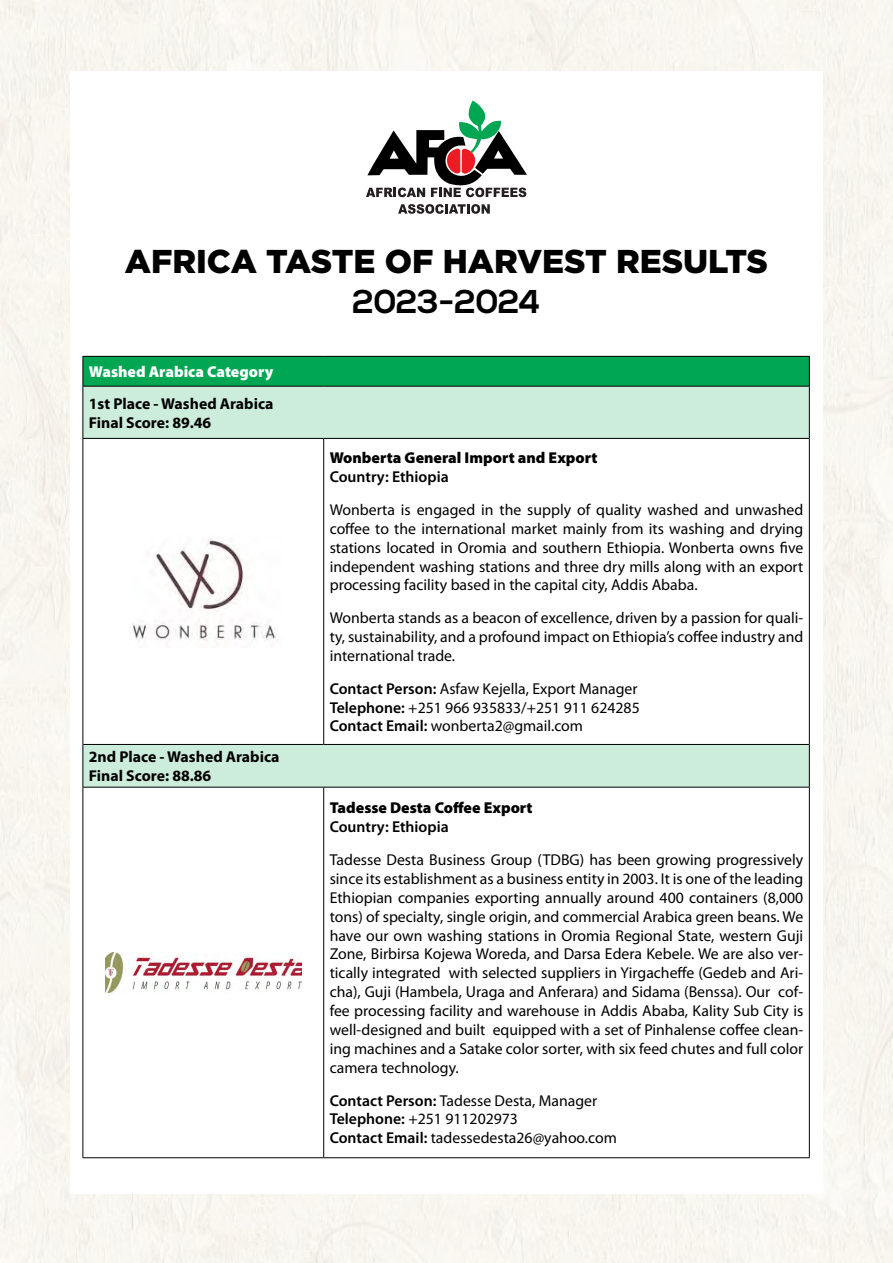
<style>
.page{position:relative;width:893px;height:1263px;background:#f8f6ef}
.page>*{position:absolute;margin:0;border:0;box-sizing:border-box;transform-origin:0 0}
.t1{font:900 33px "Gotham";color:#000}
.t2{font:700 33px "Nexa";letter-spacing:-.015em;color:#000}
.t3{font:15.75px/18.9px "Myriad Pro";color:#000;text-align:justify}
.t4{font:700 15.75px/18.9px "Myriad Pro";color:#000}
.t5{font:900 15.75px "Myriad Pro";color:#000}
.t6{font:600 15.75px "Myriad Pro";color:#000}
.t7{font:900 15.75px "Myriad Pro";color:#fff}
.s1{font-weight:600}
</style>
<div class="page">
<div style="left:70px;top:71px;width:753px;height:1123px;background:#fff"></div>
<svg style="left:366px;top:100px;width:161px;height:97px"></svg>
<svg style="left:398px;top:204px;width:92px;height:10px"></svg>
<div style="left:83px;top:356px;width:726px;height:30px;background:#00a652"></div>
<div style="left:83px;top:387px;width:726px;height:51px;background:#cceddc"></div>
<svg style="left:83px;top:439px;width:726px;height:718px"></svg>
<hr style="left:82px;top:356px;width:242px;height:1px;background:#000">
<hr style="left:324px;top:356px;width:486px;height:1px;background:#000">
<svg style="left:82px;top:357px;width:1px;height:29px"></svg>
<svg style="left:809px;top:357px;width:1px;height:29px"></svg>
<hr style="left:82px;top:386px;width:1px;height:52px;background:#000">
<hr style="left:83px;top:386px;width:241px;height:1px;background:#000">
<hr style="left:324px;top:386px;width:485px;height:1px;background:#000">
<hr style="left:809px;top:386px;width:1px;height:52px;background:#000">
<hr style="left:82px;top:744px;width:1px;height:43px;background:#000">
<hr style="left:809px;top:744px;width:1px;height:43px;background:#000">
<hr style="left:82px;top:439px;width:1px;height:305px;background:#000">
<hr style="left:82px;top:438px;width:242px;height:1px;background:#000">
<hr style="left:324px;top:438px;width:486px;height:1px;background:#000">
<hr style="left:323px;top:439px;width:1px;height:305px;background:#000">
<hr style="left:809px;top:439px;width:1px;height:305px;background:#000">
<hr style="left:83px;top:744px;width:241px;height:1px;background:#000">
<hr style="left:324px;top:744px;width:485px;height:1px;background:#000">
<hr style="left:82px;top:787px;width:1px;height:370px;background:#000">
<hr style="left:82px;top:787px;width:242px;height:1px;background:#000">
<hr style="left:324px;top:787px;width:486px;height:1px;background:#000">
<hr style="left:323px;top:787px;width:1px;height:370px;background:#000">
<hr style="left:809px;top:787px;width:1px;height:370px;background:#000">
<hr style="left:82px;top:1157px;width:242px;height:1px;background:#000">
<hr style="left:324px;top:1157px;width:486px;height:1px;background:#000">
<img style="left:124px;top:535px;width:158px;height:112px">
<img style="left:105px;top:953px;width:197px;height:39px">
<h1 class="t1" style="left:125px;top:243px;width:645px">AFRICA TASTE OF HARVEST RESULTS</h1>
<h1 class="t2" style="left:352px;top:282px;width:190px">2023-2024</h1>
<p class="t7" style="left:89px;top:361px;width:186px">Washed Arabica Category</p>
<p class="t4" style="left:89px;top:393px;width:186px">1st Place - Washed Arabica<br>Final Score: 89.46</p>
<p class="t4" style="left:89px;top:747px;width:192px">2nd Place - Washed Arabica<br>Final Score: 88.86</p>
<p class="t5" style="left:330px;top:447px;width:269px">Wonberta General Import and Export</p>
<p class="t6" style="left:330px;top:467px;width:121px">Country: Ethiopia</p>
<p class="t3" style="left:330px;top:500px;width:475px">Wonberta is engaged in the supply of quality washed and unwashed coffee to the international market mainly from its washing and drying stations located in Oromia and southern Ethiopia. Wonberta owns five independent washing stations and three dry mills along with an export processing facility based in the capital city, Addis Ababa.</p>
<p class="t3" style="left:330px;top:608px;width:475px">Wonberta stands as a beacon of excellence, driven by a passion for quali&shy;ty, sustainability, and a profound impact on Ethiopia’s coffee industry and international trade.</p>
<p class="t3" style="left:330px;top:679px;width:312px;text-align:left"><span class="s1">Contact Person:</span> Asfaw Kejella, Export Manager<br><span class="s1">Telephone:</span> +251 966 935833/+251 911 624285<br><span class="s1">Contact Email:</span> wonberta2@gmail.com</p>
<p class="t5" style="left:330px;top:797px;width:204px">Tadesse Desta Coffee Export</p>
<p class="t6" style="left:330px;top:817px;width:121px">Country: Ethiopia</p>
<p class="t3" style="left:330px;top:850px;width:475px">Tadesse Desta Business Group (TDBG) has been growing progressively since its establishment as a business entity in 2003. It is one of the leading Ethiopian companies exporting annually around 400 containers (8,000 tons) of specialty, single origin, and commercial Arabica green beans. We have our own washing stations in Oromia Regional State, western Guji Zone, Birbirsa Kojewa Woreda, and Darsa Edera Kebele. We are also ver&shy;tically integrated with selected suppliers in Yirgacheffe (Gedeb and Ari&shy;cha), Guji (Hambela, Uraga and Anferara) and Sidama (Benssa). Our cof&shy;fee processing facility and warehouse in Addis Ababa, Kality Sub City is well-designed and built equipped with a set of Pinhalense coffee clean&shy;ing machines and a Satake color sorter, with six feed chutes and full color camera technology.</p>
<p class="t3" style="left:330px;top:1090px;width:289px;text-align:left"><span class="s1">Contact Person:</span> Tadesse Desta, Manager<br><span class="s1">Telephone:</span> +251 911202973<br><span class="s1">Contact Email:</span> tadessedesta26@yahoo.com</p>
</div>
